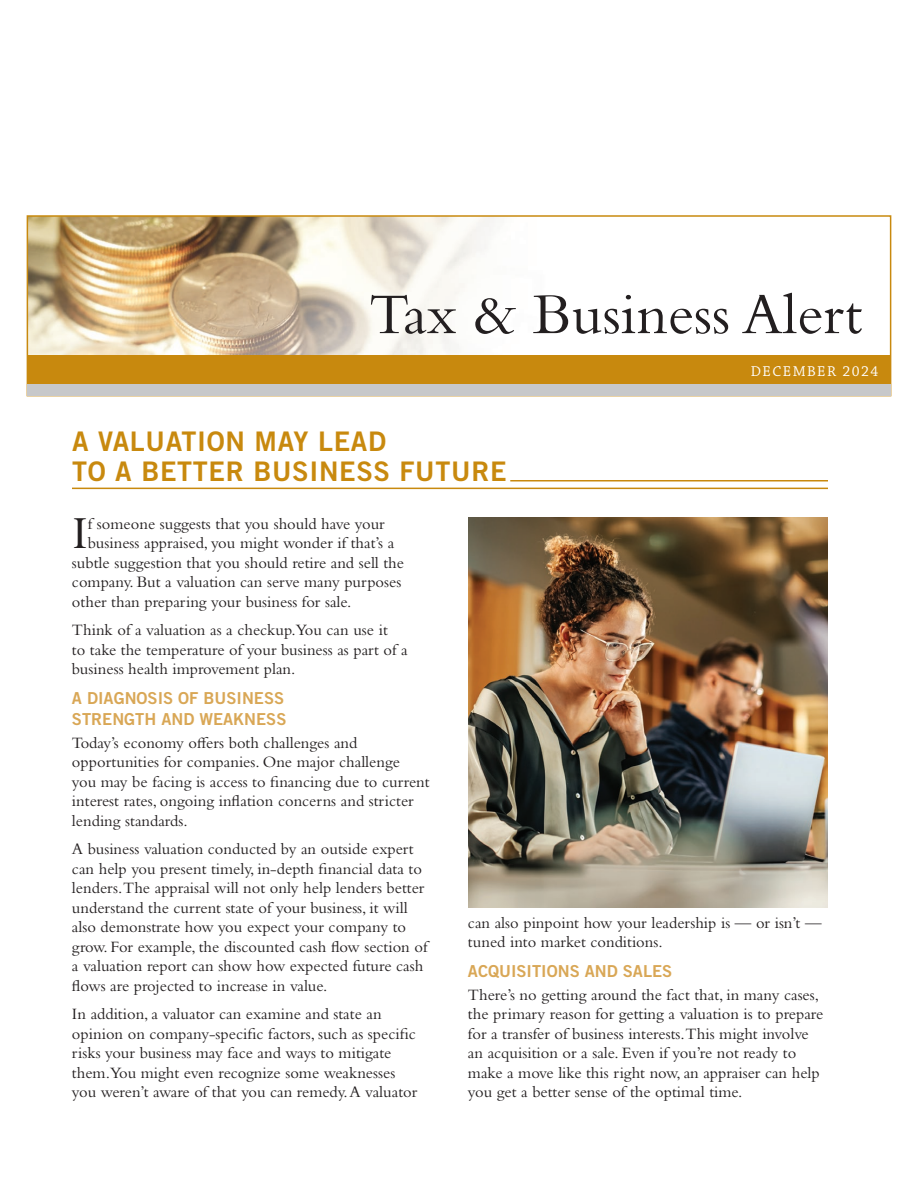
<style>
.page{position:relative;width:918px;height:1188px;background:#fff}
.page>*{position:absolute;margin:0;border:0;box-sizing:border-box;transform-origin:0 0}
.t1{font:60px "Bembo Std";color:#231f20}
.t2{font:47.85px "Bembo Std";color:#231f20}
.t3{font:27px/30px "Trade Gothic LT Std Bd 2";letter-spacing:.025em;color:#c8890e}
.t4{font:16.5px/19.5px "Bembo Std";color:#231f20}
.t5{font:16.5px/21px "Trade Gothic LT Std Bd 2";color:#d9a756}
.t6{font:15px "Chaparral Pro";letter-spacing:.1em;color:#fff}
</style>
<div class="page">
<img style="left:30px;top:218px;width:546px;height:138px">
<hr style="left:510px;top:480px;width:318px;height:2px;background:#c8890e">
<hr style="left:72px;top:488px;width:756px;height:1px;background:#c8890e">
<div style="left:27px;top:215px;width:864px;height:181px;border:2px solid #c8890e"></div>
<div style="left:27px;top:356px;width:864px;height:40px;background:#c7c8ca"></div>
<div style="left:27px;top:356px;width:864px;height:28px;background:#c8890e"></div>
<img style="left:468px;top:518px;width:360px;height:390px">
<h1 class="t1" style="left:369px;top:279px;width:495px">Tax &amp; Business Alert</h1>
<p class="t6" style="left:751px;top:363px;width:129px">DECEMBER 2024</p>
<h3 class="t3" style="left:72px;top:426px;width:436px">A VALUATION MAY LEAD<br>TO A BETTER BUSINESS FUTURE</h3>
<h2 class="t2" style="left:72px;top:505px;width:17px">I</h2>
<p class="t4" style="left:88px;top:513px;width:298px">f someone suggests that you should have your</p>
<p class="t4" style="left:88px;top:533px;width:308px">business appraised, you might wonder if that’s a</p>
<p class="t4" style="left:72px;top:552px;width:334px">subtle suggestion that you should retire and sell the</p>
<p class="t4" style="left:72px;top:572px;width:331px">company. But a valuation can serve many purposes</p>
<p class="t4" style="left:72px;top:591px;width:281px">other than preparing your business for sale.</p>
<p class="t4" style="left:72px;top:620px;width:337px">Think of a valuation as a checkup.You can use it<br>to take the temperature of your business as part of a business health improvement plan.</p>
<p class="t5" style="left:72px;top:687px;width:216px">A DIAGNOSIS OF BUSINESS<br>STRENGTH AND WEAKNESS</p>
<p class="t4" style="left:72px;top:732px;width:359px">Today’s economy offers both challenges and opportunities for companies. One major challenge<br>you may be facing is access to financing due to current interest rates, ongoing inflation concerns and stricter lending standards.</p>
<p class="t4" style="left:72px;top:839px;width:357px">A business valuation conducted by an outside expert can help you present timely, in-depth financial data to lenders.The appraisal will not only help lenders better understand the current state of your business, it will also demonstrate how you expect your company to grow. For example, the discounted cash flow section of a valuation report can show how expected future cash flows are projected to increase in value.</p>
<p class="t4" style="left:72px;top:1004px;width:347px">In addition, a valuator can examine and state an opinion on company-specific factors, such as specific risks your business may face and ways to mitigate them.You might even recognize some weaknesses you weren’t aware of that you can remedy. A valuator</p>
<p class="t4" style="left:468px;top:912px;width:355px">can also pinpoint how your leadership is — or isn’t — tuned into market conditions.</p>
<p class="t5" style="left:468px;top:960px;width:206px">ACQUISITIONS AND SALES</p>
<p class="t4" style="left:468px;top:984px;width:357px">There’s no getting around the fact that, in many cases, the primary reason for getting a valuation is to prepare for a transfer of business interests.This might involve an acquisition or a sale. Even if you’re not ready to make a move like this right now, an appraiser can help you get a better sense of the optimal time.</p>
</div>
